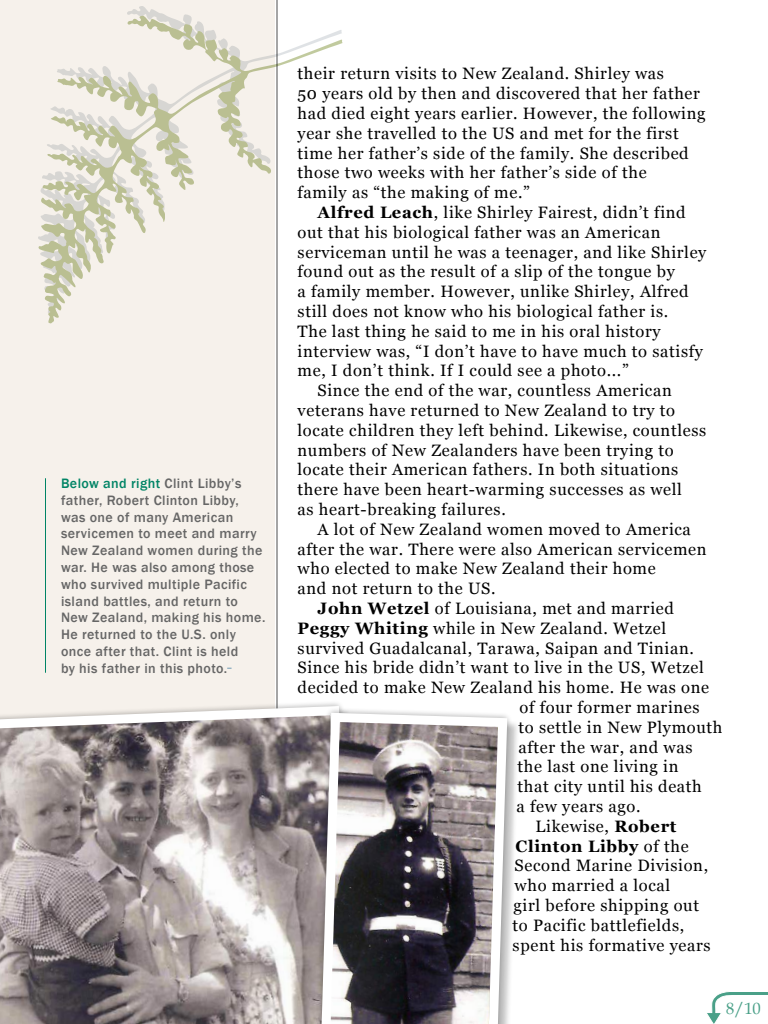
<style>
.page{position:relative;width:768px;height:1024px;background:#fff}
.page>*{position:absolute;margin:0;border:0;box-sizing:border-box;transform-origin:0 0}
.t1{font:16.5px/19.8px "Georgia";letter-spacing:.04em;color:#000}
.t2{font:700 16.5px "Georgia";letter-spacing:.04em;color:#000}
.t3{font:16.5px "Book Antiqua";color:#4aa088}
.t4{font:500 14px/16.8px "Franklin Gothic";letter-spacing:.03em;color:#666}
.s1{color:#008465}
.s2{font-weight:700}
.s3{font-weight:400}
</style>
<div class="page">
<hr style="left:277px;top:0;width:1px;height:1024px;background:#4c4c4c">
<div style="left:0;top:0;width:275px;height:1024px;background:#f6f1eb"></div>
<svg style="left:0;top:701px;width:340px;height:323px;background:#a39b9b"></svg>
<div style="left:322px;top:715px;width:198px;height:309px;background:#000;opacity:.23"></div>
<svg style="left:313px;top:706px;width:201px;height:318px"></svg>
<svg style="left:315px;top:708px;width:197px;height:316px"></svg>
<hr style="left:45px;top:478px;width:1px;height:195px;background:#008465">
<svg style="left:38px;top:16px;width:305px;height:308px"></svg>
<svg style="left:707px;top:991px;width:61px;height:33px"></svg>
<p class="t4" style="left:61px;top:476px;width:206px"><span class="s1">Below and right</span> Clint Libby’s father, Robert Clinton Libby, was one of many American servicemen to meet and marry<br>New Zealand women during the war. He was also among those who survived multiple Pacific island battles, and return to<br>New Zealand, making his home.<br>He returned to the U.S. only once after that. Clint is held<br>by his father in this photo.</p>
<p class="t1" style="left:298px;top:65px;width:410px">their return visits to New Zealand. Shirley was<br>50 years old by then and discovered that her father had died eight years earlier. However, the following year she travelled to the US and met for the first time her father’s side of the family. She described those two weeks with her father’s side of the<br>family as “the making of me.”</p>
<p class="t1" style="left:318px;top:204px;width:370px"><span class="s2">Alfred Leach</span>, like Shirley Fairest, didn’t find</p>
<p class="t1" style="left:298px;top:223px;width:364px">out that his biological father was an American</p>
<p class="t1" style="left:298px;top:243px;width:410px">serviceman until he was a teenager, and like Shirley</p>
<p class="t1" style="left:298px;top:263px;width:379px">found out as the result of a slip of the tongue by</p>
<p class="t1" style="left:298px;top:283px;width:393px">a family member. However, unlike Shirley, Alfred</p>
<p class="t1" style="left:298px;top:303px;width:372px">still does not know who his biological father is.</p>
<p class="t1" style="left:298px;top:322px;width:364px">The last thing he said to me in his oral history</p>
<p class="t1" style="left:298px;top:342px;width:407px">interview was, “I don’t have to have much to satisfy</p>
<p class="t1" style="left:298px;top:362px;width:333px">me, I don’t think. If I could see a photo...”</p>
<p class="t1" style="left:318px;top:382px;width:356px">Since the end of the war, countless American</p>
<p class="t1" style="left:298px;top:402px;width:379px">veterans have returned to New Zealand to try to</p>
<p class="t1" style="left:298px;top:421px;width:410px">locate children they left behind. Likewise, countless</p>
<p class="t1" style="left:298px;top:441px;width:378px">numbers of New Zealanders have been trying to</p>
<p class="t1" style="left:298px;top:461px;width:382px">locate their American fathers. In both situations</p>
<p class="t1" style="left:298px;top:481px;width:386px">there have been heart-warming successes as well</p>
<p class="t1" style="left:298px;top:501px;width:210px">as heart-breaking failures.</p>
<p class="t1" style="left:318px;top:520px;width:375px">A lot of New Zealand women moved to America</p>
<p class="t1" style="left:298px;top:540px;width:411px">after the war. There were also American servicemen</p>
<p class="t1" style="left:298px;top:560px;width:360px">who elected to make New Zealand their home</p>
<p class="t1" style="left:298px;top:580px;width:200px">and not return to the US.</p>
<p class="t1" style="left:318px;top:600px;width:358px"><span class="s2">John Wetzel</span> of Louisiana, met and married</p>
<p class="t1" style="left:298px;top:619px;width:370px"><span class="s2">Peggy Whiting</span> while in New Zealand. Wetzel</p>
<p class="t1" style="left:298px;top:639px;width:398px">survived Guadalcanal, Tarawa, Saipan and Tinian.</p>
<p class="t1" style="left:298px;top:659px;width:408px">Since his bride didn’t want to live in the US, Wetzel</p>
<p class="t1" style="left:298px;top:679px;width:413px">decided to make New Zealand his home. He was one</p>
<p class="t1" style="left:520px;top:699px;width:182px">of four former marines</p>
<p class="t1" style="left:519px;top:718px;width:205px">to settle in New Plymouth</p>
<p class="t1" style="left:519px;top:738px;width:175px">after the war, and was</p>
<p class="t1" style="left:518px;top:758px;width:162px">the last one living in</p>
<p class="t1" style="left:518px;top:778px;width:186px">that city until his death</p>
<p class="t1" style="left:517px;top:798px;width:125px">a few years ago.</p>
<p class="t1" style="left:536px;top:817px;width:142px">Likewise, <span class="s2">Robert</span></p>
<p class="t2" style="left:516px;top:839px;width:175px">Clinton Libby <span class="s3">of the</span></p>
<p class="t1" style="left:515px;top:857px;width:195px">Second Marine Division,</p>
<p class="t1" style="left:515px;top:877px;width:157px">who married a local</p>
<p class="t1" style="left:514px;top:897px;width:187px">girl before shipping out</p>
<p class="t1" style="left:513px;top:916px;width:173px">to Pacific battlefields,</p>
<p class="t1" style="left:513px;top:936px;width:200px">spent his formative years</p>
<p class="t3" style="left:726px;top:1002px;width:36px">8/10</p>
</div>
